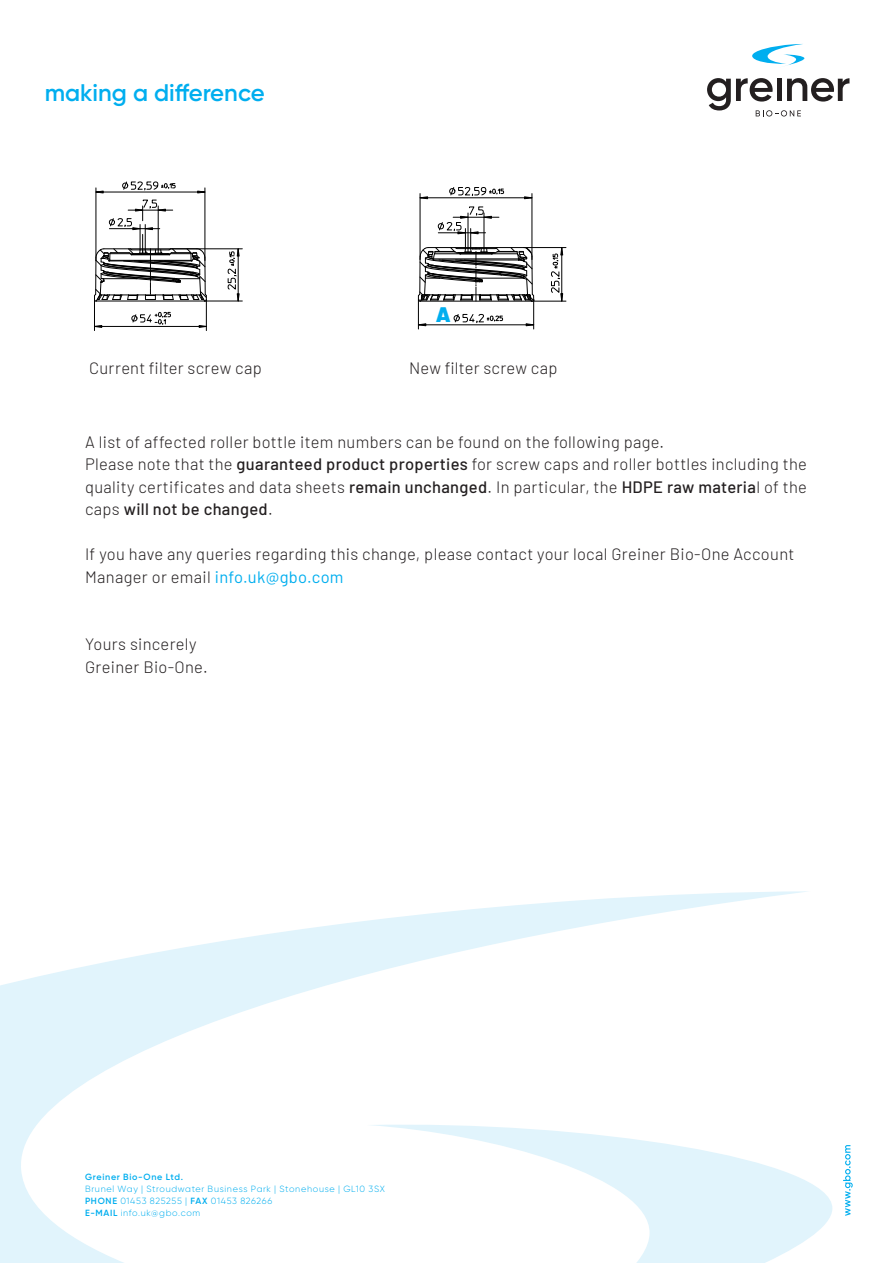
<style>
.page{position:relative;width:893px;height:1263px;background:#fff}
.page>*{position:absolute;margin:0;border:0;box-sizing:border-box;transform-origin:0 0}
.t1{font:600 24px "Gilroy";color:#00aeef}
.t2{font:900 21px "Barlow";color:#00aeef}
.Adresse{font:300 16.5px/22.5px "Barlow";letter-spacing:.02em;color:#231f20;text-align:justify}
.Table_Common_feature{font:300 16.5px "Barlow";letter-spacing:.015em;color:#231f20}
.Text{font:300 16.5px "Barlow";letter-spacing:.02em;color:#231f20}
.t3{font:300 9px/12px "Gilroy";letter-spacing:.07em;color:#00aeef}
.t4{font:600 9px "Gilroy";letter-spacing:.075em;color:#00aeef}
.s1{font-weight:500}
.s2{font-weight:400;color:#00aeef}
.s3{font-weight:600}
</style>
<div class="page">
<svg style="left:752px;top:44px;width:52px;height:22px"></svg>
<svg style="left:707px;top:78px;width:142px;height:39px"></svg>
<svg style="left:843px;top:1145px;width:10px;height:71px"></svg>
<svg style="left:0;top:891px;width:807px;height:372px"></svg>
<svg style="left:247px;top:1120px;width:586px;height:143px"></svg>
<hr style="left:96px;top:192px;width:109px;height:1px;background:#000">
<hr style="left:205px;top:188px;width:1px;height:72px;background:#000">
<hr style="left:96px;top:188px;width:1px;height:72px;background:#000">
<svg style="left:123px;top:182px;width:52px;height:8px"></svg>
<hr style="left:94px;top:326px;width:112px;height:1px;background:#000">
<hr style="left:94px;top:300px;width:1px;height:31px;background:#000">
<hr style="left:206px;top:300px;width:1px;height:31px;background:#000">
<svg style="left:132px;top:312px;width:39px;height:12px"></svg>
<hr style="left:205px;top:301px;width:37px;height:1px;background:#000">
<hr style="left:171px;top:249px;width:71px;height:1px;background:#000">
<svg style="left:228px;top:249px;width:11px;height:52px"></svg>
<svg style="left:94px;top:200px;width:113px;height:102px"></svg>
<hr style="left:531px;top:301px;width:35px;height:1px;background:#000">
<hr style="left:524px;top:247px;width:42px;height:1px;background:#000">
<svg style="left:551px;top:247px;width:12px;height:54px"></svg>
<hr style="left:420px;top:198px;width:112px;height:1px;background:#000">
<hr style="left:420px;top:194px;width:1px;height:65px;background:#000">
<hr style="left:532px;top:194px;width:1px;height:65px;background:#000">
<svg style="left:420px;top:197px;width:8px;height:2px"></svg>
<svg style="left:524px;top:197px;width:8px;height:2px"></svg>
<svg style="left:449px;top:187px;width:55px;height:9px"></svg>
<svg style="left:418px;top:207px;width:116px;height:122px"></svg>
<h1 class="t1" style="left:45px;top:78px;width:222px">making a difference</h1>
<p class="t2" style="left:436px;top:298px;width:16px">A</p>
<p class="Table_Common_feature" style="left:89px;top:356px;width:174px">Current filter screw cap</p>
<p class="Table_Common_feature" style="left:409px;top:356px;width:150px">New filter screw cap</p>
<p class="Adresse" style="left:85px;top:429px;width:581px">A list of affected roller bottle item numbers can be found on the following page.</p>
<p class="Adresse" style="left:85px;top:452px;width:723px">Please note that the <span class="s1">guaranteed product properties</span> for screw caps and roller bottles including the quality certificates and data sheets <span class="s1">remain unchanged</span>. In particular, the <span class="s1">HDPE raw materia</span>l of the caps <span class="s1">will not be changed</span>.</p>
<p class="Adresse" style="left:85px;top:542px;width:711px">If you have any queries regarding this change, please contact your local Greiner Bio-One Account<br>Manager or email <span class="s2">info.uk@gbo.com</span></p>
<p class="Text" style="left:85px;top:632px;width:113px">Yours sincerely</p>
<p class="Text" style="left:85px;top:655px;width:124px">Greiner Bio-One.</p>
<p class="t4" style="left:85px;top:1171px;width:100px">Greiner Bio-One Ltd.</p>
<p class="t3" style="left:85px;top:1183px;width:301px">Brunel Way | Stroudwater Business Park | Stonehouse | GL10 3SX<br><span class="s3">PHONE</span> 01453 825255 | <span class="s3">FAX</span> 01453 826266<br><span class="s3">E-MAIL</span> info.uk@gbo.com</p>
</div>
